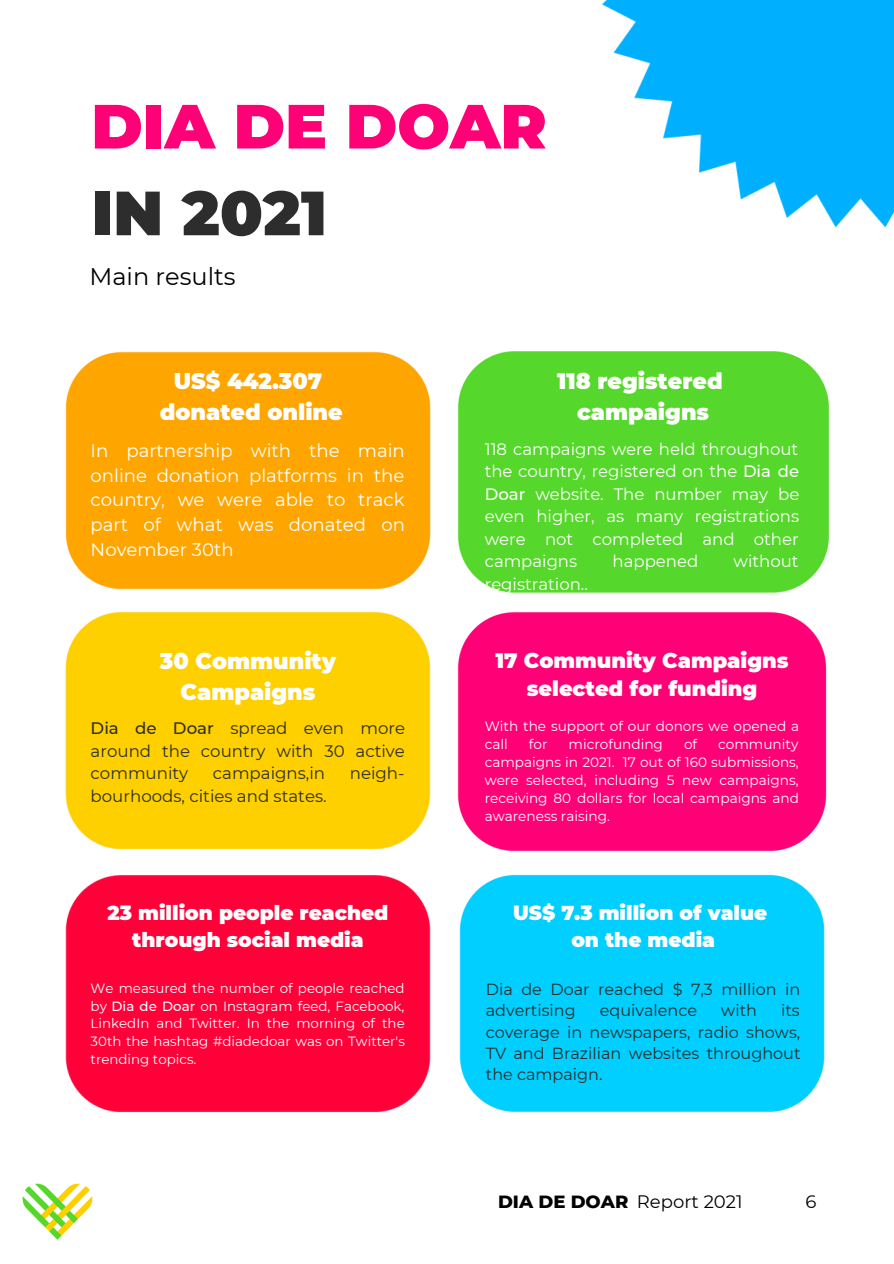
<style>
.page{position:relative;width:894px;height:1264px;background:#fff}
.page>*{position:absolute;margin:0;border:0;box-sizing:border-box;transform-origin:0 0}
.t1{font:900 62.25px "Montserrat";color:#f07}
.t2{font:900 62.25px "Montserrat";color:#2d2d2d}
.t3{font:24px "Montserrat";color:#000}
.t4{font:900 22.2px/30.8px "Montserrat";color:#fff;text-align:center}
.t5{font:900 20.85px/28.3px "Montserrat";color:#fff;text-align:center}
.t6{font:900 20.1px/27.3px "Montserrat";color:#fff;text-align:center}
.t7{font:18.15px/24.9px "Montserrat";color:#fff;text-align:justify}
.t8{font:18px "Montserrat";color:#000}
.t9{font:16.65px/22.5px "Montserrat";color:#2d2d2d;text-align:justify}
.t10{font:16.5px/22.5px "Montserrat";color:#fff;text-align:justify}
.t11{font:16.05px/21.5px "Montserrat";color:#2d2d2d}
.t12{font:13.65px/18px "Montserrat";color:#fff}
.t13{font:13.35px/17.9px "Montserrat";color:#fff;text-align:justify}
.s1{font-weight:500}
.s2{font-weight:800}
</style>
<div class="page">
<img style="left:22px;top:1183px;width:71px;height:57px">
<img style="left:601px;top:0;width:292px;height:228px">
<img style="left:65px;top:351px;width:366px;height:499px">
<div style="left:457px;top:351px;width:373px;height:242px;background:#56d72b"></div>
<div style="left:457px;top:612px;width:370px;height:240px;background:#f07"></div>
<div style="left:65px;top:874px;width:366px;height:239px;background:#ff0038"></div>
<div style="left:459px;top:874px;width:366px;height:239px;background:#00cfff"></div>
<h1 class="t1" style="left:91px;top:88px;width:457px">DIA DE DOAR</h1>
<h1 class="t2" style="left:91px;top:175px;width:237px">IN 2021</h1>
<h2 class="t3" style="left:89px;top:262px;width:148px">Main results</h2>
<h3 class="t4" style="left:160px;top:366px;width:184px">US$ 442.307 donated online</h3>
<h3 class="t7" style="left:91px;top:437px;width:316px">In partnership with the main online donation platforms in the country, we were able to track part of what was donated on November 30th</h3>
<h3 class="t4" style="left:160px;top:645px;width:178px">30 Community<br>Campaigns</h3>
<p class="t9" style="left:91px;top:717px;width:316px"><span class="s1">Dia de Doar</span> spread even more around the country with 30 active community</p>
<p class="t9" style="left:213px;top:762px;width:114px">campaigns,in</p>
<p class="t9" style="left:349px;top:762px;width:56px">neigh-</p>
<p class="t9" style="left:91px;top:784px;width:237px">bourhoods, cities and states.</p>
<h3 class="t6" style="left:108px;top:898px;width:282px">23 million people reached through social media</h3>
<p class="t13" style="left:91px;top:979px;width:315px">We measured the number of people reached by <span class="s1">Dia de Doar</span> on Instagram feed, Facebook, LinkedIn and Twitter. In the morning of the 30th the hashtag #diadedoar was on Twitter's trending topics.</p>
<h3 class="t4" style="left:557px;top:366px;width:167px">118 registered campaigns</h3>
<p class="t10" style="left:484px;top:437px;width:316px">118 campaigns were held throughout the country, registered on the <span class="s1">Dia de Doar</span> website. The number may be even higher, as many registrations were not completed and other campaigns</p>
<p class="t10" style="left:612px;top:550px;width:87px">happened</p>
<p class="t10" style="left:733px;top:550px;width:66px">without</p>
<p class="t10" style="left:484px;top:572px;width:105px">registration..</p>
<h3 class="t5" style="left:495px;top:646px;width:294px">17 Community Campaigns selected for funding</h3>
<p class="t12" style="left:484px;top:717px;width:316px">With the support of our donors we opened a call</p>
<p class="t12" style="left:528px;top:735px;width:20px">for</p>
<p class="t12" style="left:568px;top:735px;width:96px">microfunding</p>
<p class="t12" style="left:683px;top:735px;width:15px">of</p>
<p class="t12" style="left:484px;top:735px;width:316px;text-align:justify;text-indent:233px">community campaigns in 2021. 17 out of 160 submissions, were selected, including 5 new campaigns, receiving 80 dollars for local campaigns and awareness raising.</p>
<h3 class="t6" style="left:513px;top:898px;width:255px">US$ 7.3 million of value on the media</h3>
<p class="t11" style="left:485px;top:978px;width:316px">Dia de Doar reached $ 7,3 million in advertising</p>
<p class="t11" style="left:485px;top:999px;width:316px;text-align:justify;text-indent:295px">its coverage in newspapers, radio shows, TV and Brazilian websites throughout the campaign.</p>
<p class="t11" style="left:599px;top:999px;width:99px">equivalence</p>
<p class="t11" style="left:721px;top:999px;width:37px">with</p>
<h3 class="t8" style="left:498px;top:1190px;width:246px"><span class="s2">DIA DE DOAR</span> Report 2021</h3>
<h3 class="t8" style="left:805px;top:1190px;width:12px">6</h3>
</div>
